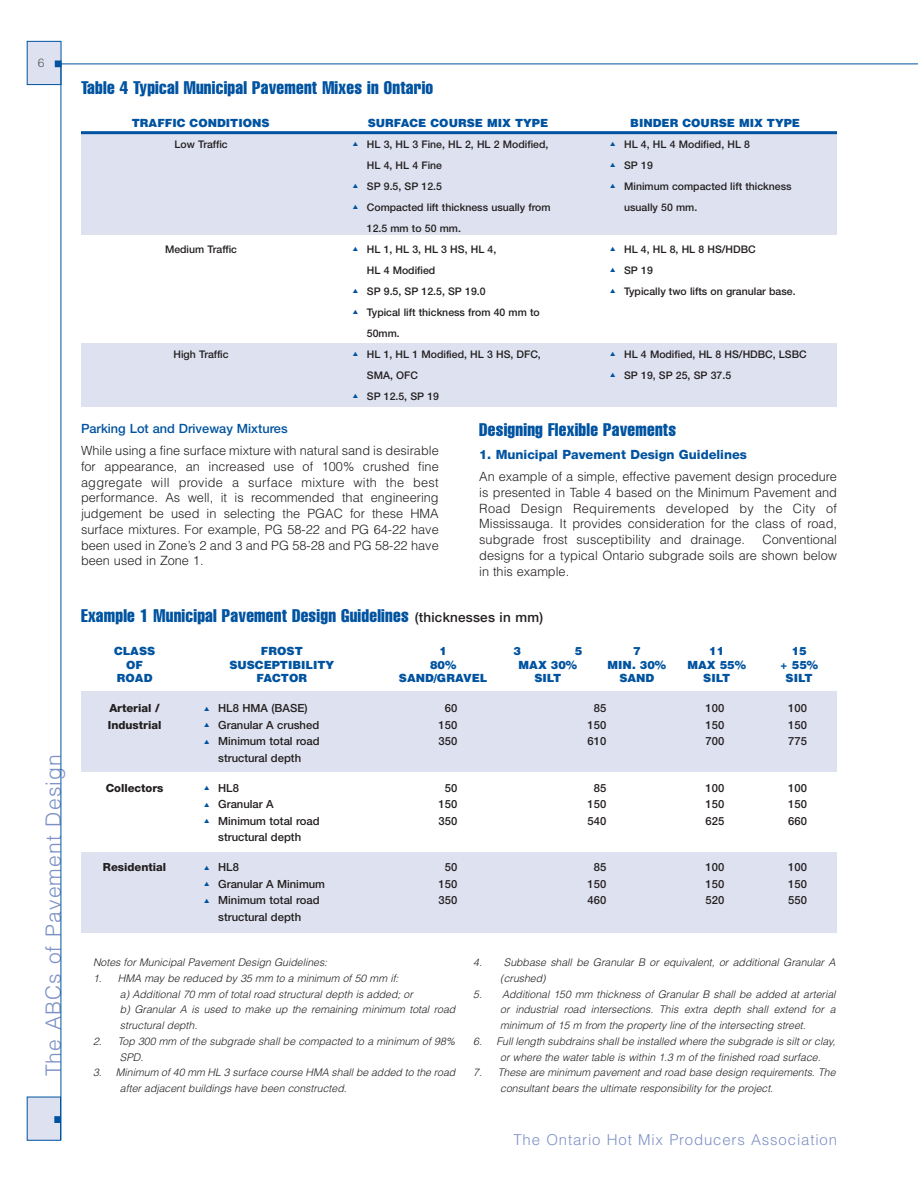
<style>
.page{position:relative;width:918px;height:1188px;background:#fff}
.page>*{position:absolute;margin:0;border:0;box-sizing:border-box;transform-origin:0 0}
.t1{font:300 21px "Helvetica";letter-spacing:.055em;color:#7e91c5}
.t2{font:extra-condensed 18px "Helvetica";letter-spacing:.015em;color:#0053a0}
.t3{font:300 15px "Helvetica";letter-spacing:.055em;color:#7e91c5}
.t4{font:300 12.75px/15.8px "Helvetica";color:#231f20;text-align:justify}
.t5{font:800 12.75px "Helvetica Neue";color:#0053a0}
.t6{font:500 12.75px "Helvetica Neue";color:#0053a0}
.t7{font:300 12px "Helvetica";color:#58595b}
.t8{font:500 11.25px/16.5px "Helvetica Neue";color:#231f20;text-align:center}
.t9{font:900 11.25px/13.5px "Helvetica";color:#0053a0;text-align:center}
.t10{font:800 11.25px/16.5px "Helvetica Neue";color:#231f20}
.t11{font:italic 300 10.5px/15.8px "Helvetica";color:#231f20}
.t12{font:500 10.5px/21px "Helvetica Neue";color:#231f20}
.s1{color:#0053a0}
.s2{font-family:"Helvetica Neue";font-weight:500;font-stretch:normal;font-size:13.5px;color:#231f20}
</style>
<div class="page">
<div style="left:81px;top:853px;width:756px;height:80px;background:#dee2f0"></div>
<div style="left:81px;top:691px;width:756px;height:81px;background:#dee2f0"></div>
<div style="left:81px;top:343px;width:756px;height:64px;background:#dee2f0"></div>
<div style="left:81px;top:134px;width:756px;height:101px;background:#dee2f0"></div>
<div style="left:27px;top:41px;width:34px;height:44px;background:#dee2f0"></div>
<div style="left:27px;top:41px;width:34px;height:44px;border:1px solid #0053a0"></div>
<svg style="left:55px;top:61px;width:6px;height:6px"></svg>
<hr style="left:61px;top:64px;width:857px;height:1px;background:#0053a0">
<div style="left:27px;top:1097px;width:34px;height:43px;background:#dee2f0"></div>
<div style="left:55px;top:1116px;width:6px;height:7px;border:1px solid #0053a0"></div>
<hr style="left:61px;top:64px;width:1px;height:1076px;background:#0053a0">
<hr style="left:81px;top:131px;width:756px;height:3px;background:#0053a0">
<p class="t7" style="left:38px;top:59px;width:8px">6</p>
<h1 class="t1" style="left:46px;top:1076px;width:324px;rotate:-90deg">The ABCs of Pavement Design</h1>
<h2 class="t2" style="left:81px;top:81px;width:354px">Table 4 Typical Municipal Pavement Mixes in Ontario</h2>
<p class="t9" style="left:132px;top:117px;width:139px">TRAFFIC CONDITIONS</p>
<p class="t12" style="left:175px;top:134px;width:55px">Low Traffic</p>
<p class="t12" style="left:165px;top:239px;width:74px">Medium Traffic</p>
<p class="t12" style="left:174px;top:344px;width:57px">High Traffic</p>
<p class="t9" style="left:368px;top:117px;width:182px">SURFACE COURSE MIX TYPE</p>
<p class="t12" style="left:367px;top:134px;width:183px;text-indent:-14px"><span class="s1">▲</span> HL 3, HL 3 Fine, HL 2, HL 2 Modified,<br>HL 4, HL 4 Fine</p>
<p class="t12" style="left:353px;top:176px;width:91px"><span class="s1">▲</span> SP 9.5, SP 12.5</p>
<p class="t12" style="left:367px;top:197px;width:185px;text-indent:-14px"><span class="s1">▲</span> Compacted lift thickness usually from<br>12.5 mm to 50 mm.</p>
<p class="t12" style="left:367px;top:239px;width:131px;text-indent:-14px"><span class="s1">▲</span> HL 1, HL 3, HL 3 HS, HL 4,<br>HL 4 Modified</p>
<p class="t12" style="left:353px;top:281px;width:134px"><span class="s1">▲</span> SP 9.5, SP 12.5, SP 19.0</p>
<p class="t12" style="left:367px;top:302px;width:174px;text-indent:-14px"><span class="s1">▲</span> Typical lift thickness from 40 mm to<br>50mm.</p>
<p class="t12" style="left:367px;top:344px;width:176px;text-indent:-14px"><span class="s1">▲</span> HL 1, HL 1 Modified, HL 3 HS, DFC,<br>SMA, OFC</p>
<p class="t12" style="left:353px;top:386px;width:88px"><span class="s1">▲</span> SP 12.5, SP 19</p>
<p class="t9" style="left:630px;top:117px;width:171px">BINDER COURSE MIX TYPE</p>
<p class="t12" style="left:610px;top:134px;width:142px"><span class="s1">▲</span> HL 4, HL 4 Modified, HL 8</p>
<p class="t12" style="left:610px;top:155px;width:44px"><span class="s1">▲</span> SP 19</p>
<p class="t12" style="left:624px;top:176px;width:169px;text-indent:-14px"><span class="s1">▲</span> Minimum compacted lift thickness usually 50 mm.</p>
<p class="t12" style="left:610px;top:239px;width:147px"><span class="s1">▲</span> HL 4, HL 8, HL 8 HS/HDBC</p>
<p class="t12" style="left:610px;top:260px;width:44px"><span class="s1">▲</span> SP 19</p>
<p class="t12" style="left:610px;top:281px;width:187px"><span class="s1">▲</span> Typically two lifts on granular base.</p>
<p class="t12" style="left:610px;top:344px;width:198px"><span class="s1">▲</span> HL 4 Modified, HL 8 HS/HDBC, LSBC</p>
<p class="t12" style="left:610px;top:365px;width:123px"><span class="s1">▲</span> SP 19, SP 25, SP 37.5</p>
<p class="t6" style="left:81px;top:423px;width:208px">Parking Lot and Driveway Mixtures</p>
<p class="t4" style="left:81px;top:444px;width:359px">While using a fine surface mixture with natural sand is desirable for appearance, an increased use of 100% crushed fine aggregate will provide a surface mixture with the best performance. As well, it is recommended that engineering judgement be used in selecting the PGAC for these HMA surface mixtures. For example, PG 58-22 and PG 64-22 have been used in Zone’s 2 and 3 and PG 58-28 and PG 58-22 have been used in Zone 1.</p>
<h2 class="t2" style="left:479px;top:423px;width:198px">Designing Flexible Pavements</h2>
<p class="t5" style="left:479px;top:450px;width:269px">1. Municipal Pavement Design Guidelines</p>
<p class="t4" style="left:479px;top:470px;width:359px">An example of a simple, effective pavement design procedure is presented in Table 4 based on the Minimum Pavement and Road Design Requirements developed by the City of Mississauga. It provides consideration for the class of road, subgrade frost susceptibility and drainage.</p>
<p class="t4" style="left:479px;top:533px;width:359px;text-indent:283px">Conventional designs for a typical Ontario subgrade soils are shown below in this example.</p>
<h2 class="t2" style="left:81px;top:610px;width:463px">Example 1 Municipal Pavement Design Guidelines <span class="s2">(thicknesses in mm)</span></h2>
<p class="t9" style="left:114px;top:645px;width:43px">CLASS<br>OF<br>ROAD</p>
<p class="t10" style="left:108px;top:701px;width:55px">Arterial /<br>Industrial</p>
<p class="t9" style="left:229px;top:645px;width:106px">FROST<br>SUSCEPTIBILITY<br>FACTOR</p>
<p class="t8" style="left:204px;top:701px;width:105px"><span class="s1">▲</span> HL8 HMA (BASE)</p>
<p class="t8" style="left:204px;top:717px;width:117px"><span class="s1">▲</span> Granular A crushed</p>
<p class="t8" style="left:204px;top:734px;width:117px"><span class="s1">▲</span> Minimum total road structural depth</p>
<p class="t8" style="left:204px;top:780px;width:36px"><span class="s1">▲</span> HL8</p>
<p class="t8" style="left:204px;top:797px;width:71px"><span class="s1">▲</span> Granular A</p>
<p class="t8" style="left:204px;top:813px;width:117px"><span class="s1">▲</span> Minimum total road structural depth</p>
<p class="t8" style="left:204px;top:860px;width:36px"><span class="s1">▲</span> HL8</p>
<p class="t8" style="left:204px;top:876px;width:123px"><span class="s1">▲</span> Granular A Minimum</p>
<p class="t8" style="left:204px;top:893px;width:117px"><span class="s1">▲</span> Minimum total road structural depth</p>
<p class="t9" style="left:514px;top:645px;width:9px">3</p>
<p class="t9" style="left:575px;top:645px;width:9px">5</p>
<p class="t9" style="left:519px;top:659px;width:60px">MAX 30%</p>
<p class="t9" style="left:534px;top:672px;width:29px">SILT</p>
<p class="t9" style="left:399px;top:645px;width:90px">1<br>80%<br>SAND/GRAVEL</p>
<p class="t8" style="left:439px;top:701px;width:20px">60<br>150<br>350</p>
<p class="t8" style="left:439px;top:781px;width:20px">50<br>150<br>350</p>
<p class="t8" style="left:439px;top:860px;width:20px">50<br>150<br>350</p>
<p class="t9" style="left:608px;top:645px;width:60px">7<br>MIN. 30%<br>SAND</p>
<p class="t8" style="left:588px;top:701px;width:20px">85<br>150<br>610</p>
<p class="t8" style="left:588px;top:781px;width:20px">85<br>150<br>540</p>
<p class="t8" style="left:588px;top:860px;width:20px">85<br>150<br>460</p>
<p class="t10" style="left:106px;top:780px;width:59px">Collectors</p>
<p class="t10" style="left:103px;top:860px;width:65px">Residential</p>
<p class="t9" style="left:688px;top:645px;width:60px">11<br>MAX 55%<br>SILT</p>
<p class="t8" style="left:706px;top:701px;width:20px;text-align:justify">100<br>150<br>700</p>
<p class="t8" style="left:706px;top:781px;width:20px;text-align:justify">100<br>150<br>625</p>
<p class="t8" style="left:706px;top:860px;width:20px;text-align:justify">100<br>150<br>520</p>
<p class="t9" style="left:780px;top:645px;width:39px">15<br>+ 55%<br>SILT</p>
<p class="t8" style="left:788px;top:701px;width:20px;text-align:justify">100<br>150<br>775</p>
<p class="t8" style="left:788px;top:781px;width:20px;text-align:justify">100<br>150<br>660</p>
<p class="t8" style="left:788px;top:860px;width:20px;text-align:justify">100<br>150<br>550</p>
<p class="t11" style="left:93px;top:955px;width:236px">Notes for Municipal Pavement Design Guidelines:</p>
<p class="t11" style="left:120px;top:971px;width:337px;text-indent:-27px">1. HMA may be reduced by 35 mm to a minimum of 50 mm if:<br>a) Additional 70 mm of total road structural depth is added; or<br>b) Granular A is used to make up the remaining minimum total road structural depth.</p>
<p class="t11" style="left:120px;top:1034px;width:337px;text-indent:-27px">2. Top 300 mm of the subgrade shall be compacted to a minimum of 98%<br>SPD.</p>
<p class="t11" style="left:120px;top:1066px;width:337px;text-indent:-27px">3. Minimum of 40 mm HL 3 surface course HMA shall be added to the road after adjacent buildings have been constructed.</p>
<p class="t11" style="left:500px;top:955px;width:337px;text-indent:-27px">4. Subbase shall be Granular B or equivalent, or additional Granular A (crushed)</p>
<p class="t11" style="left:500px;top:987px;width:337px;text-align:justify;text-indent:-27px">5. Additional 150 mm thickness of Granular B shall be added at arterial or industrial road intersections. This extra depth shall extend for a minimum of 15 m from the property line of the intersecting street.</p>
<p class="t11" style="left:500px;top:1034px;width:337px;text-indent:-27px">6. Full length subdrains shall be installed where the subgrade is silt or clay, or where the water table is within 1.3 m of the finished road surface.</p>
<p class="t11" style="left:500px;top:1066px;width:337px;text-indent:-27px">7. These are minimum pavement and road base design requirements. The consultant bears the ultimate responsibility for the project.</p>
<h3 class="t3" style="left:513px;top:1134px;width:325px">The Ontario Hot Mix Producers Association</h3>
</div>
